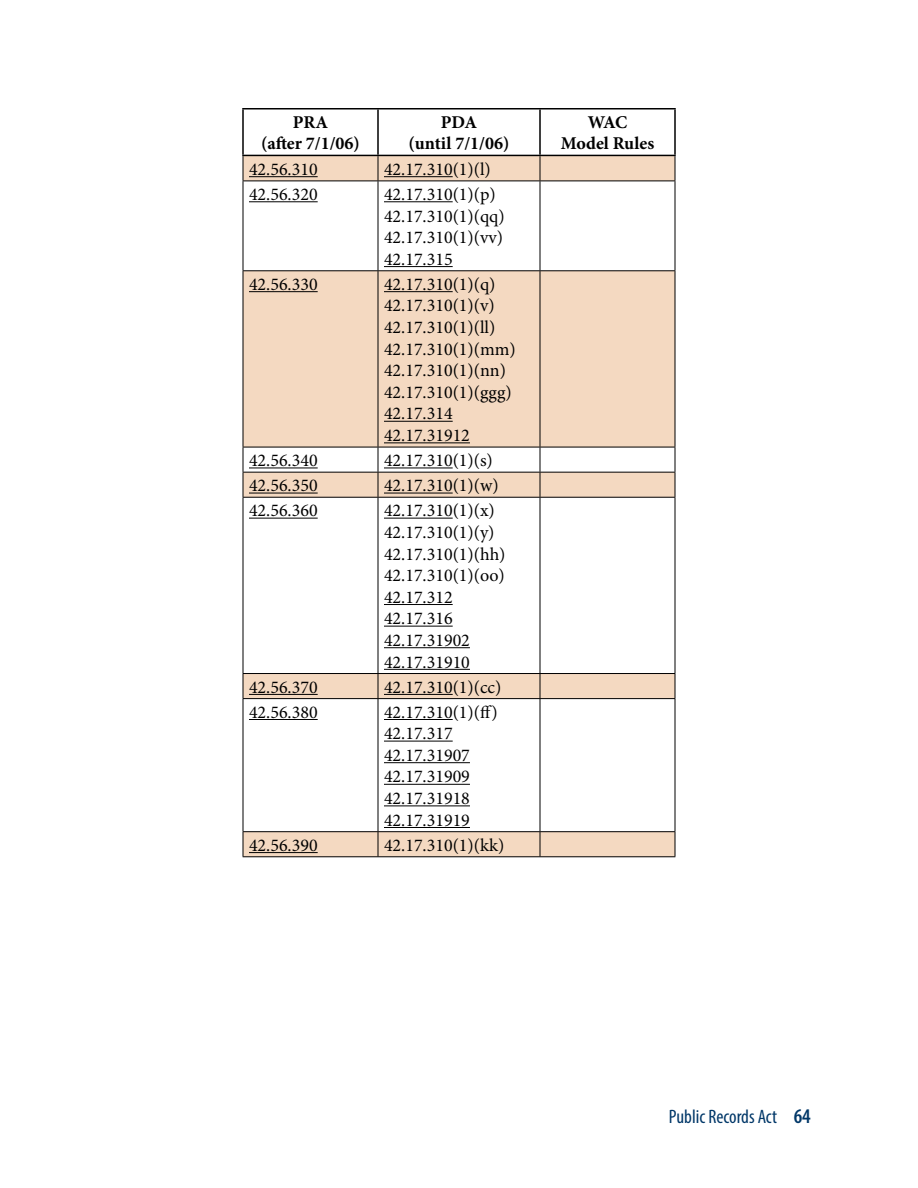
<style>
.page{position:relative;width:918px;height:1188px;background:#fff}
.page>*{position:absolute;margin:0;border:0;box-sizing:border-box;transform-origin:0 0}
.t1{font:condensed 19.5px "Myriad Pro";color:#003768}
.t2{font:18px/21.6px "Minion Pro";color:#000}
.t3{font:700 18px/21.6px "Minion Pro";letter-spacing:-.005em;color:#000;text-align:center}
.s1{font-weight:600;font-size:21px}
</style>
<div class="page">
<svg style="left:244px;top:156px;width:431px;height:700px"></svg>
<hr style="left:242px;top:108px;width:136px;height:2px;background:#000">
<hr style="left:242px;top:109px;width:2px;height:46px;background:#000">
<hr style="left:378px;top:108px;width:162px;height:2px;background:#000">
<hr style="left:377px;top:109px;width:2px;height:46px;background:#000">
<hr style="left:540px;top:108px;width:136px;height:2px;background:#000">
<hr style="left:539px;top:109px;width:2px;height:46px;background:#000">
<hr style="left:674px;top:109px;width:2px;height:46px;background:#000">
<hr style="left:242px;top:155px;width:136px;height:1px;background:#000">
<hr style="left:378px;top:155px;width:162px;height:1px;background:#000">
<hr style="left:540px;top:155px;width:136px;height:1px;background:#000">
<svg style="left:243px;top:156px;width:1px;height:25px"></svg>
<svg style="left:378px;top:156px;width:1px;height:25px"></svg>
<svg style="left:540px;top:156px;width:1px;height:25px"></svg>
<svg style="left:675px;top:156px;width:1px;height:25px"></svg>
<hr style="left:243px;top:181px;width:135px;height:1px;background:#000">
<hr style="left:243px;top:181px;width:1px;height:89px;background:#000">
<hr style="left:378px;top:181px;width:162px;height:1px;background:#000">
<hr style="left:378px;top:181px;width:1px;height:89px;background:#000">
<hr style="left:540px;top:181px;width:135px;height:1px;background:#000">
<hr style="left:540px;top:181px;width:1px;height:89px;background:#000">
<hr style="left:675px;top:181px;width:1px;height:89px;background:#000">
<hr style="left:243px;top:270px;width:135px;height:1px;background:#000">
<hr style="left:243px;top:271px;width:1px;height:176px;background:#000">
<hr style="left:378px;top:270px;width:162px;height:1px;background:#000">
<hr style="left:378px;top:271px;width:1px;height:176px;background:#000">
<hr style="left:540px;top:270px;width:135px;height:1px;background:#000">
<hr style="left:540px;top:271px;width:1px;height:176px;background:#000">
<hr style="left:675px;top:271px;width:1px;height:176px;background:#000">
<hr style="left:243px;top:447px;width:135px;height:1px;background:#000">
<hr style="left:378px;top:447px;width:162px;height:1px;background:#000">
<hr style="left:540px;top:447px;width:135px;height:1px;background:#000">
<hr style="left:243px;top:472px;width:135px;height:1px;background:#000">
<svg style="left:243px;top:447px;width:1px;height:50px"></svg>
<hr style="left:378px;top:472px;width:162px;height:1px;background:#000">
<svg style="left:378px;top:447px;width:1px;height:50px"></svg>
<hr style="left:540px;top:472px;width:135px;height:1px;background:#000">
<svg style="left:540px;top:447px;width:1px;height:50px"></svg>
<svg style="left:675px;top:447px;width:1px;height:50px"></svg>
<hr style="left:243px;top:497px;width:135px;height:1px;background:#000">
<hr style="left:243px;top:498px;width:1px;height:175px;background:#000">
<hr style="left:378px;top:497px;width:162px;height:1px;background:#000">
<hr style="left:378px;top:498px;width:1px;height:175px;background:#000">
<hr style="left:540px;top:497px;width:135px;height:1px;background:#000">
<hr style="left:540px;top:498px;width:1px;height:175px;background:#000">
<hr style="left:675px;top:498px;width:1px;height:175px;background:#000">
<hr style="left:243px;top:673px;width:135px;height:1px;background:#000">
<svg style="left:243px;top:674px;width:1px;height:24px"></svg>
<hr style="left:378px;top:673px;width:162px;height:1px;background:#000">
<svg style="left:378px;top:674px;width:1px;height:24px"></svg>
<hr style="left:540px;top:673px;width:135px;height:1px;background:#000">
<svg style="left:540px;top:674px;width:1px;height:24px"></svg>
<svg style="left:675px;top:674px;width:1px;height:24px"></svg>
<hr style="left:243px;top:698px;width:135px;height:1px;background:#000">
<hr style="left:243px;top:699px;width:1px;height:132px;background:#000">
<hr style="left:378px;top:698px;width:162px;height:1px;background:#000">
<hr style="left:378px;top:699px;width:1px;height:132px;background:#000">
<hr style="left:540px;top:698px;width:135px;height:1px;background:#000">
<hr style="left:540px;top:699px;width:1px;height:132px;background:#000">
<hr style="left:675px;top:699px;width:1px;height:132px;background:#000">
<hr style="left:243px;top:831px;width:135px;height:1px;background:#000">
<svg style="left:243px;top:832px;width:1px;height:24px"></svg>
<hr style="left:378px;top:831px;width:162px;height:1px;background:#000">
<svg style="left:378px;top:832px;width:1px;height:24px"></svg>
<hr style="left:540px;top:831px;width:135px;height:1px;background:#000">
<svg style="left:540px;top:832px;width:1px;height:24px"></svg>
<svg style="left:675px;top:832px;width:1px;height:24px"></svg>
<hr style="left:243px;top:856px;width:135px;height:1px;background:#000">
<hr style="left:378px;top:856px;width:162px;height:1px;background:#000">
<hr style="left:540px;top:856px;width:135px;height:1px;background:#000">
<hr style="left:249px;top:176px;width:69px;height:1px;background:#000">
<hr style="left:384px;top:176px;width:69px;height:1px;background:#000">
<hr style="left:249px;top:201px;width:69px;height:1px;background:#000">
<hr style="left:384px;top:201px;width:69px;height:1px;background:#000">
<hr style="left:384px;top:266px;width:69px;height:1px;background:#000">
<hr style="left:249px;top:291px;width:69px;height:1px;background:#000">
<hr style="left:384px;top:291px;width:69px;height:1px;background:#000">
<hr style="left:384px;top:421px;width:69px;height:1px;background:#000">
<hr style="left:384px;top:442px;width:86px;height:1px;background:#000">
<hr style="left:249px;top:468px;width:69px;height:1px;background:#000">
<hr style="left:384px;top:468px;width:69px;height:1px;background:#000">
<hr style="left:249px;top:493px;width:69px;height:1px;background:#000">
<hr style="left:384px;top:493px;width:69px;height:1px;background:#000">
<hr style="left:249px;top:518px;width:69px;height:1px;background:#000">
<hr style="left:384px;top:518px;width:69px;height:1px;background:#000">
<hr style="left:384px;top:604px;width:69px;height:1px;background:#000">
<hr style="left:384px;top:626px;width:69px;height:1px;background:#000">
<hr style="left:384px;top:647px;width:86px;height:1px;background:#000">
<hr style="left:384px;top:669px;width:86px;height:1px;background:#000">
<hr style="left:249px;top:694px;width:69px;height:1px;background:#000">
<hr style="left:384px;top:694px;width:69px;height:1px;background:#000">
<hr style="left:249px;top:719px;width:69px;height:1px;background:#000">
<hr style="left:384px;top:719px;width:69px;height:1px;background:#000">
<hr style="left:384px;top:741px;width:69px;height:1px;background:#000">
<hr style="left:384px;top:762px;width:86px;height:1px;background:#000">
<hr style="left:384px;top:784px;width:86px;height:1px;background:#000">
<hr style="left:384px;top:805px;width:86px;height:1px;background:#000">
<hr style="left:384px;top:827px;width:86px;height:1px;background:#000">
<hr style="left:249px;top:852px;width:69px;height:1px;background:#000">
<p class="t3" style="left:261px;top:111px;width:100px">PRA<br>(after 7/1/06)</p>
<p class="t3" style="left:409px;top:111px;width:102px">PDA<br>(until 7/1/06)</p>
<p class="t3" style="left:561px;top:111px;width:95px">WAC<br>Model Rules</p>
<p class="t2" style="left:249px;top:158px;width:70px">42.56.310</p>
<p class="t2" style="left:384px;top:158px;width:108px">42.17.310(1)(l)</p>
<p class="t2" style="left:249px;top:184px;width:70px">42.56.320</p>
<p class="t2" style="left:384px;top:184px;width:122px">42.17.310(1)(p)<br>42.17.310(1)(qq)<br>42.17.310(1)(vv)<br>42.17.315</p>
<p class="t2" style="left:249px;top:273px;width:70px">42.56.330</p>
<p class="t2" style="left:384px;top:273px;width:133px">42.17.310(1)(q)<br>42.17.310(1)(v)<br>42.17.310(1)(ll)<br>42.17.310(1)(mm)<br>42.17.310(1)(nn)<br>42.17.310(1)(ggg)<br>42.17.314<br>42.17.31912</p>
<p class="t2" style="left:249px;top:450px;width:70px">42.56.340</p>
<p class="t2" style="left:384px;top:450px;width:110px">42.17.310(1)(s)</p>
<p class="t2" style="left:249px;top:475px;width:70px">42.56.350</p>
<p class="t2" style="left:384px;top:475px;width:116px">42.17.310(1)(w)</p>
<p class="t2" style="left:249px;top:500px;width:70px">42.56.360</p>
<p class="t2" style="left:384px;top:500px;width:123px">42.17.310(1)(x)<br>42.17.310(1)(y)<br>42.17.310(1)(hh)<br>42.17.310(1)(oo)<br>42.17.312<br>42.17.316<br>42.17.31902<br>42.17.31910</p>
<p class="t2" style="left:249px;top:676px;width:70px">42.56.370</p>
<p class="t2" style="left:384px;top:676px;width:119px">42.17.310(1)(cc)</p>
<p class="t2" style="left:249px;top:701px;width:70px">42.56.380</p>
<p class="t2" style="left:384px;top:701px;width:115px">42.17.310(1)(ff)<br>42.17.317<br>42.17.31907<br>42.17.31909<br>42.17.31918<br>42.17.31919</p>
<p class="t2" style="left:249px;top:834px;width:70px">42.56.390</p>
<p class="t2" style="left:384px;top:834px;width:122px">42.17.310(1)(kk)</p>
<p class="t1" style="left:669px;top:1105px;width:143px">Public Records Act <span class="s1">64</span></p>
</div>
